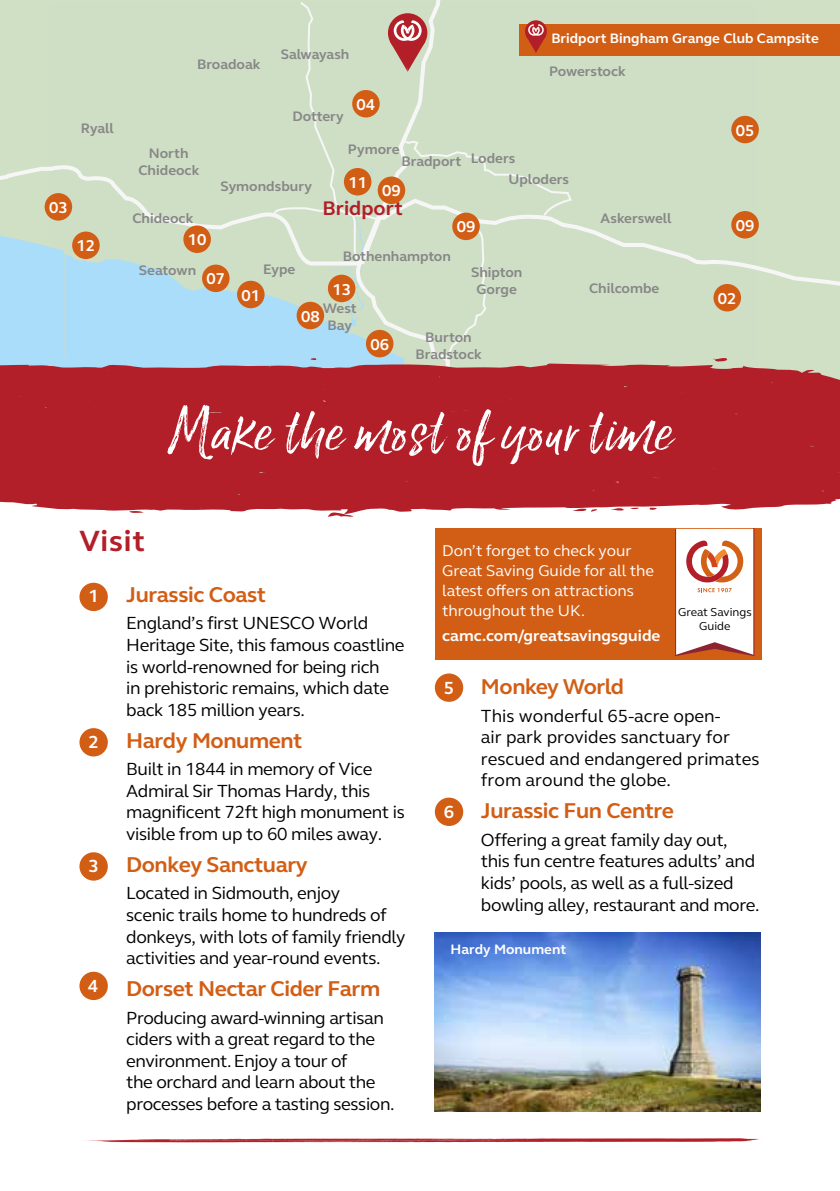
<style>
.page{position:relative;width:840px;height:1191px;background:#fff}
.page>*{position:absolute;margin:0;border:0;box-sizing:border-box;transform-origin:0 0}
.t1{font:68px "Lucky Fellas Win";letter-spacing:.025em;color:#fff}
.t2{font:700 30px "FS Elliot";letter-spacing:.025em;color:#b31f29}
.t3{font:700 22px "FS Elliot";letter-spacing:-.02em;color:#d25e15}
.t4{font:700 20.2px "FS Elliot";color:#b31f29}
.t5{font:18px/21.6px "FS Elliot";letter-spacing:-.02em;color:#000}
.t6{font:18px/21.6px "FS Elliot";color:#000}
.t7{font:700 18px "FS Elliot";color:#fff}
.t8{font:700 16.2px "FS Elliot";color:#fff}
.t9{font:16px/20px "FS Elliot";color:#fff}
.t10{font:700 16px "FS Elliot";color:#fff}
.t11{font:700 14.2px/17px "FS Elliot";color:#878787;text-align:center}
.t12{font:700 14px "FS Elliot";color:#fff}
.t13{font:11.8px/13.4px "FS Elliot";color:#000;text-align:center}
</style>
<div class="page">
<div style="left:0;top:0;width:839px;height:473px;background:#d0e0c5"></div>
<svg style="left:64px;top:290px;width:287px;height:68px;background:#addcf4"></svg>
<div style="left:49px;top:358px;width:354px;height:20px;background:#aaddf9"></div>
<div style="left:49px;top:251px;width:15px;height:112px;background:#aaddf9"></div>
<svg style="left:0;top:165px;width:839px;height:125px"></svg>
<svg style="left:351px;top:0;width:99px;height:363px"></svg>
<svg style="left:273px;top:0;width:107px;height:266px"></svg>
<svg style="left:400px;top:138px;width:172px;height:222px"></svg>
<div style="left:237px;top:281px;width:27px;height:27px;background:#d25e15;border-radius:50%"></div>
<div style="left:713px;top:284px;width:27px;height:27px;background:#d25e15;border-radius:50%"></div>
<div style="left:45px;top:193px;width:27px;height:28px;background:#d25e15;border-radius:50%"></div>
<div style="left:352px;top:90px;width:27px;height:27px;background:#d25e15;border-radius:50%"></div>
<div style="left:731px;top:116px;width:27px;height:27px;background:#d25e15;border-radius:50%"></div>
<div style="left:366px;top:330px;width:27px;height:27px;background:#d25e15;border-radius:50%"></div>
<div style="left:202px;top:264px;width:27px;height:28px;background:#d25e15;border-radius:50%"></div>
<div style="left:296px;top:302px;width:28px;height:27px;background:#d25e15;border-radius:50%"></div>
<div style="left:377px;top:176px;width:28px;height:28px;background:#d25e15;border-radius:50%"></div>
<div style="left:183px;top:225px;width:28px;height:28px;background:#d25e15;border-radius:50%"></div>
<div style="left:344px;top:168px;width:27px;height:27px;background:#d25e15;border-radius:50%"></div>
<div style="left:72px;top:231px;width:28px;height:28px;background:#d25e15;border-radius:50%"></div>
<div style="left:328px;top:275px;width:27px;height:27px;background:#d25e15;border-radius:50%"></div>
<div style="left:452px;top:213px;width:27px;height:27px;background:#d25e15;border-radius:50%"></div>
<div style="left:731px;top:211px;width:27px;height:27px;background:#d25e15;border-radius:50%"></div>
<img style="left:434px;top:933px;width:326px;height:178px">
<div style="left:79px;top:728px;width:29px;height:28px;background:#d25e15;border-radius:50%"></div>
<div style="left:79px;top:852px;width:29px;height:28px;background:#d25e15;border-radius:50%"></div>
<div style="left:79px;top:971px;width:29px;height:29px;background:#d25e15;border-radius:50%"></div>
<div style="left:79px;top:583px;width:29px;height:28px;background:#d25e15;border-radius:50%"></div>
<div style="left:434px;top:797px;width:29px;height:29px;background:#d25e15;border-radius:50%"></div>
<div style="left:434px;top:673px;width:29px;height:29px;background:#d25e15;border-radius:50%"></div>
<svg style="left:0;top:220px;width:63px;height:143px"></svg>
<svg style="left:86px;top:1138px;width:674px;height:5px"></svg>
<div style="left:519px;top:24px;width:320px;height:31px;background:#d25e15"></div>
<svg style="left:524px;top:20px;width:22px;height:22px"></svg>
<svg style="left:526px;top:24px;width:19px;height:29px"></svg>
<div style="left:388px;top:13px;width:39px;height:40px;background:#b31f29;border-radius:50%"></div>
<svg style="left:390px;top:20px;width:35px;height:52px"></svg>
<svg style="left:713px;top:358px;width:13px;height:4px"></svg>
<div style="left:0;top:363px;width:839px;height:150px;background:#b31f29"></div>
<svg style="left:310px;top:358px;width:7px;height:2px"></svg>
<svg style="left:610px;top:507px;width:13px;height:4px"></svg>
<svg style="left:648px;top:507px;width:8px;height:3px"></svg>
<svg style="left:629px;top:507px;width:10px;height:2px"></svg>
<svg style="left:572px;top:508px;width:25px;height:4px"></svg>
<svg style="left:129px;top:511px;width:15px;height:2px"></svg>
<svg style="left:327px;top:511px;width:26px;height:6px"></svg>
<div style="left:434px;top:529px;width:326px;height:131px;background:#d25e15"></div>
<svg style="left:675px;top:529px;width:78px;height:127px;background:#f0d6d0"></svg>
<hr style="left:753px;top:529px;width:1px;height:127px;background:#8c2432">
<p class="t11" style="left:81px;top:119px;width:34px">Ryall</p>
<p class="t8" style="left:49px;top:197px;width:20px">03</p>
<p class="t8" style="left:77px;top:235px;width:20px">12</p>
<p class="t11" style="left:197px;top:56px;width:65px">Broadoak</p>
<p class="t11" style="left:281px;top:45px;width:70px">Salwayash</p>
<p class="t11" style="left:292px;top:108px;width:53px">Dottery</p>
<p class="t8" style="left:356px;top:93px;width:20px">04</p>
<p class="t11" style="left:138px;top:145px;width:62px">North<br>Chideock</p>
<p class="t11" style="left:220px;top:177px;width:93px">Symondsbury</p>
<p class="t11" style="left:348px;top:141px;width:53px">Pymore</p>
<p class="t11" style="left:401px;top:152px;width:61px">Bradport</p>
<p class="t8" style="left:348px;top:171px;width:20px">11</p>
<p class="t8" style="left:382px;top:180px;width:20px">09</p>
<p class="t12" style="left:551px;top:29px;width:269px">Bridport Bingham Grange Club Campsite</p>
<p class="t11" style="left:548px;top:62px;width:78px">Powerstock</p>
<p class="t11" style="left:508px;top:147px;width:62px;line-height:21px;text-align:left;text-indent:-38px">Loders<br>Uploders</p>
<p class="t8" style="left:735px;top:119px;width:20px">05</p>
<p class="t11" style="left:132px;top:210px;width:62px">Chideock</p>
<p class="t8" style="left:188px;top:229px;width:20px">10</p>
<p class="t11" style="left:139px;top:261px;width:59px">Seatown</p>
<p class="t8" style="left:206px;top:268px;width:20px">07</p>
<p class="t4" style="left:322px;top:195px;width:82px">Bridport</p>
<p class="t11" style="left:600px;top:209px;width:72px">Askerswell</p>
<p class="t8" style="left:456px;top:216px;width:20px">09</p>
<p class="t8" style="left:735px;top:214px;width:20px">09</p>
<p class="t11" style="left:342px;top:247px;width:110px">Bothenhampton</p>
<p class="t11" style="left:263px;top:261px;width:34px">Eype</p>
<p class="t11" style="left:471px;top:263px;width:53px">Shipton<br>Gorge</p>
<p class="t11" style="left:588px;top:280px;width:72px">Chilcombe</p>
<p class="t8" style="left:332px;top:278px;width:20px">13</p>
<p class="t8" style="left:241px;top:284px;width:20px">01</p>
<p class="t8" style="left:717px;top:287px;width:20px">02</p>
<p class="t11" style="left:322px;top:299px;width:35px">West<br>Bay</p>
<p class="t8" style="left:301px;top:305px;width:20px">08</p>
<p class="t11" style="left:415px;top:328px;width:67px">Burton<br>Bradstock</p>
<p class="t8" style="left:370px;top:333px;width:20px">06</p>
<h1 class="t1" style="left:168px;top:388px;width:504px">Make the most of your time</h1>
<h2 class="t2" style="left:79px;top:521px;width:67px">Visit</h2>
<p class="t3" style="left:126px;top:580px;width:141px">Jurassic Coast</p>
<p class="t5" style="left:126px;top:612px;width:279px">England’s first UNESCO World<br>Heritage Site, this famous coastline is world-renowned for being rich<br>in prehistoric remains, which date back 185 million years.</p>
<p class="t3" style="left:126px;top:725px;width:178px">Hardy Monument</p>
<p class="t5" style="left:126px;top:758px;width:280px">Built in 1844 in memory of Vice<br>Admiral Sir Thomas Hardy, this magnificent 72ft high monument is visible from up to 60 miles away.</p>
<p class="t3" style="left:126px;top:850px;width:183px">Donkey Sanctuary</p>
<p class="t5" style="left:126px;top:882px;width:281px">Located in Sidmouth, enjoy<br>scenic trails home to hundreds of donkeys, with lots of family friendly activities and year-round events.</p>
<p class="t3" style="left:126px;top:974px;width:255px">Dorset Nectar Cider Farm</p>
<p class="t5" style="left:126px;top:1006px;width:270px">Producing award-winning artisan ciders with a great regard to the environment. Enjoy a tour of<br>the orchard and learn about the processes before a tasting session.</p>
<p class="t7" style="left:88px;top:584px;width:12px">1</p>
<p class="t7" style="left:88px;top:729px;width:12px">2</p>
<p class="t7" style="left:88px;top:853px;width:12px">3</p>
<p class="t7" style="left:88px;top:974px;width:12px">4</p>
<p class="t9" style="left:442px;top:540px;width:213px">Don’t forget to check your<br>Great Saving Guide for all the latest offers on attractions throughout the UK.</p>
<p class="t10" style="left:442px;top:625px;width:220px">camc.com/greatsavingsguide</p>
<p class="t13" style="left:677px;top:605px;width:75px">Great Savings<br>Guide</p>
<p class="t7" style="left:443px;top:675px;width:12px">5</p>
<p class="t7" style="left:443px;top:799px;width:12px">6</p>
<p class="t3" style="left:480px;top:672px;width:145px">Monkey World</p>
<p class="t6" style="left:480px;top:704px;width:280px">This wonderful 65-acre open-<br>air park provides sanctuary for rescued and endangered primates from around the globe.</p>
<p class="t3" style="left:480px;top:796px;width:194px">Jurassic Fun Centre</p>
<p class="t5" style="left:480px;top:828px;width:280px">Offering a great family day out, this fun centre features adults’ and kids’ pools, as well as a full-sized bowling alley, restaurant and more.</p>
<p class="t12" style="left:450px;top:939px;width:117px">Hardy Monument</p>
</div>
